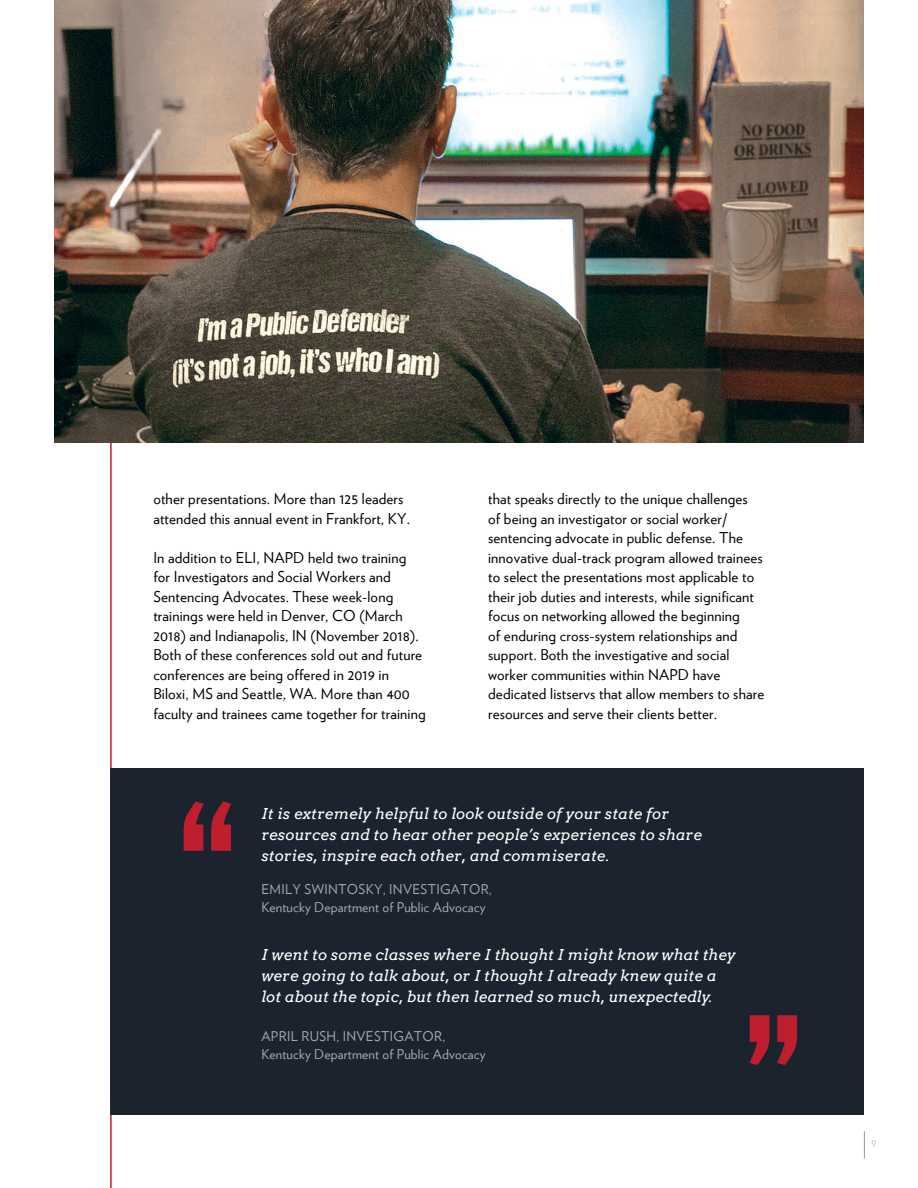
<style>
.page{position:relative;width:918px;height:1188px;background:#fff}
.page>*{position:absolute;margin:0;border:0;box-sizing:border-box;transform-origin:0 0}
.t1{font:15px/19.5px "Verlag";letter-spacing:.01em;color:#000101}
.t2{font:italic 15px/21px "Arvo";letter-spacing:.01em;color:#fff}
.t3{font:13.5px/18px "Verlag";letter-spacing:.01em;color:#a7a9ac}
.t4{font:300 9px "Lato";color:#939598}
</style>
<div class="page">
<svg style="left:864px;top:1131px;width:1px;height:27px"></svg>
<hr style="left:110px;top:387px;width:2px;height:801px;background:#be1e2d">
<div style="left:110px;top:768px;width:754px;height:347px;background:#1b232e"></div>
<img style="left:54px;top:0;width:810px;height:443px">
<svg style="left:184px;top:801px;width:47px;height:50px"></svg>
<svg style="left:750px;top:1015px;width:47px;height:50px"></svg>
<p class="t1" style="left:153px;top:489px;width:258px">other presentations. More than 125 leaders attended this annual event in Frankfort, KY.</p>
<p class="t1" style="left:153px;top:547px;width:274px">In addition to ELI, NAPD held two training for Investigators and Social Workers and Sentencing Advocates. These week-long trainings were held in Denver, CO (March 2018) and Indianapolis, IN (November 2018).<br>Both of these conferences sold out and future conferences are being offered in 2019 in Biloxi, MS and Seattle, WA. More than 400 faculty and trainees came together for training</p>
<p class="t1" style="left:488px;top:489px;width:278px">that speaks directly to the unique challenges<br>of being an investigator or social worker/ sentencing advocate in public defense. The innovative dual-track program allowed trainees to select the presentations most applicable to their job duties and interests, while significant focus on networking allowed the beginning<br>of enduring cross-system relationships and support. Both the investigative and social worker communities within NAPD have dedicated listservs that allow members to share resources and serve their clients better.</p>
<p class="t2" style="left:261px;top:803px;width:442px">It is extremely helpful to look outside of your state for resources and to hear other people’s experiences to share stories, inspire each other, and commiserate.</p>
<p class="t3" style="left:261px;top:880px;width:232px">EMILY SWINTOSKY, INVESTIGATOR,<br>Kentucky Department of Public Advocacy</p>
<p class="t2" style="left:261px;top:944px;width:476px">I went to some classes where I thought I might know what they were going to talk about, or I thought I already knew quite a lot about the topic, but then learned so much, unexpectedly.</p>
<p class="t3" style="left:261px;top:1027px;width:226px">APRIL RUSH, INVESTIGATOR,<br>Kentucky Department of Public Advocacy</p>
<p class="t4" style="left:871px;top:1139px;width:7px">9</p>
</div>
